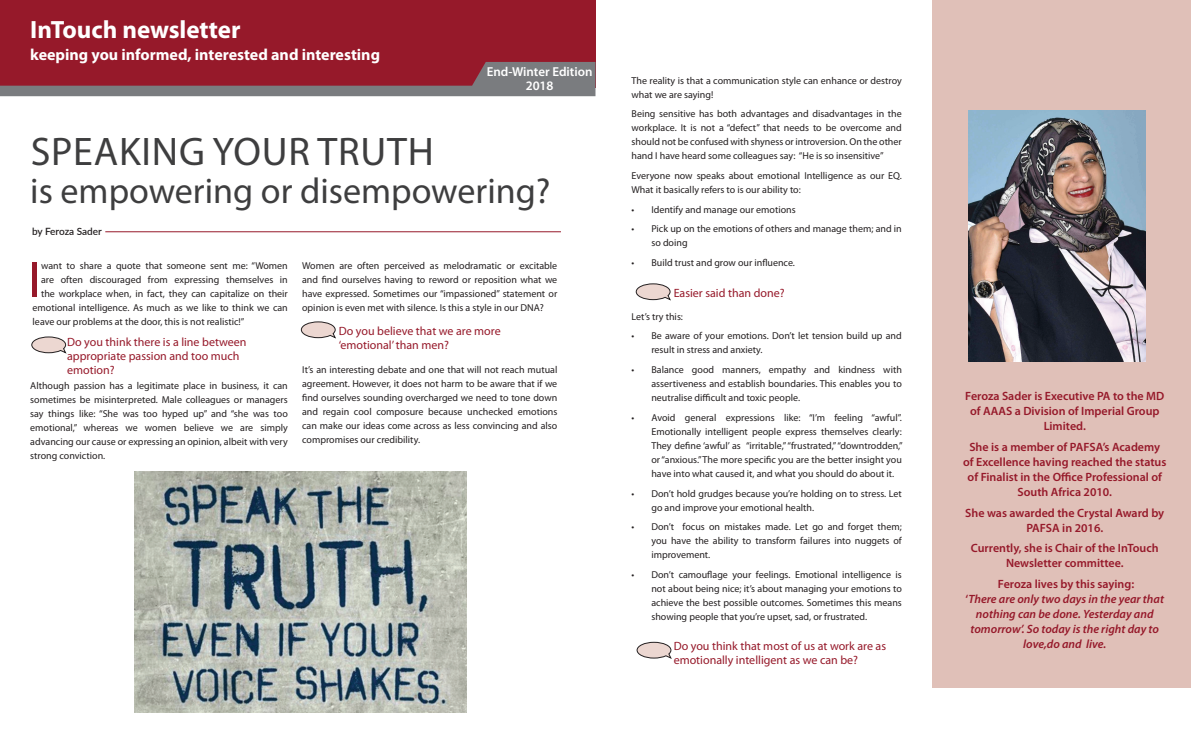
<style>
.page{position:relative;width:1191px;height:752px;background:#fff}
.page>*{position:absolute;margin:0;border:0;box-sizing:border-box;transform-origin:0 0}
.t1{font:51.5px "Myriad Pro";color:#96192a}
.t2{font:40px "Myriad Pro";letter-spacing:.02em;color:#3e3e3f}
.t3{font:36px "Myriad Pro";color:#3e3e3f}
.t4{font:700 25px "Myriad Pro";color:#fff}
.t5{font:700 16px "Myriad Pro";color:#fff}
.t6{font:600 13px/14px "Myriad Pro";color:#fff;text-align:center}
.t7{font:600 12px/15px "Myriad Pro";color:#96192a;text-align:center}
.t8{font:12px/14px "Myriad Pro";color:#96192a}
.t9{font:italic 600 12px/15px "Myriad Pro";color:#96192a;text-align:center}
.t10{font:10px/14px "Myriad Pro";color:#231f20;text-align:justify}
.t11{font:600 10px "Lato";letter-spacing:-.005em;color:#231f20}
.s1{font-style:normal}
</style>
<div class="page">
<hr style="left:105px;top:231px;width:456px;height:1px;background:#96192a">
<img style="left:134px;top:471px;width:332px;height:240px">
<svg style="left:32px;top:336px;width:34px;height:17px"></svg>
<div style="left:0;top:0;width:595px;height:88px;background:#96192a"></div>
<svg style="left:0;top:62px;width:595px;height:34px"></svg>
<div style="left:933px;top:0;width:258px;height:687px;background:#e0c0b8"></div>
<svg style="left:301px;top:321px;width:34px;height:17px"></svg>
<svg style="left:637px;top:641px;width:34px;height:17px"></svg>
<svg style="left:636px;top:283px;width:34px;height:17px"></svg>
<img style="left:969px;top:111px;width:176px;height:250px">
<h3 class="t4" style="left:30px;top:14px;width:212px">InTouch newsletter</h3>
<h3 class="t5" style="left:30px;top:44px;width:351px">keeping you informed, interested and interesting</h3>
<h3 class="t6" style="left:486px;top:64px;width:107px">End-Winter Edition<br>2018</h3>
<h2 class="t2" style="left:31px;top:126px;width:405px">SPEAKING YOUR TRUTH</h2>
<h3 class="t3" style="left:30px;top:168px;width:522px">is empowering or disempowering?</h3>
<p class="t11" style="left:32px;top:224px;width:71px">by Feroza Sader</p>
<h1 class="t1" style="left:29px;top:247px;width:14px">I</h1>
<p class="t10" style="left:41px;top:258px;width:248px">want to share a quote that someone sent me: “Women</p>
<p class="t10" style="left:302px;top:258px;width:257px">Women are often perceived as melodramatic or excitable and find ourselves having to reword or reposition what we have expressed. Sometimes our “impassioned” statement or opinion is even met with silence. Is this a style in our DNA?</p>
<p class="t10" style="left:41px;top:272px;width:248px">are often discouraged from expressing themselves in</p>
<p class="t10" style="left:41px;top:286px;width:248px">the workplace when, in fact, they can capitalize on their</p>
<p class="t10" style="left:33px;top:300px;width:257px">emotional intelligence. As much as we like to think we can</p>
<p class="t10" style="left:33px;top:314px;width:213px">leave our problems at the door, this is not realistic!”</p>
<p class="t8" style="left:339px;top:323px;width:163px">Do you believe that we are more ‘emotional’ than men?</p>
<p class="t8" style="left:67px;top:334px;width:181px">Do you think there is a line between appropriate passion and too much emotion?</p>
<p class="t10" style="left:302px;top:362px;width:257px">It’s an interesting debate and one that will not reach mutual agreement. However, it does not harm to be aware that if we find ourselves sounding overcharged we need to tone down and regain cool composure because unchecked emotions can make our ideas come across as less convincing and also compromises our credibility.</p>
<p class="t10" style="left:30px;top:378px;width:259px">Although passion has a legitimate place in business, it can sometimes be misinterpreted. Male colleagues or managers say things like: “She was too hyped up” and “she was too emotional,” whereas we women believe we are simply advancing our cause or expressing an opinion, albeit with very strong conviction.</p>
<p class="t10" style="left:631px;top:73px;width:272px">The reality is that a communication style can enhance or destroy what we are saying!</p>
<p class="t10" style="left:631px;top:107px;width:272px">Being sensitive has both advantages and disadvantages in the workplace. It is not a “defect” that needs to be overcome and should not be confused with shyness or introversion. On the other hand I have heard some colleagues say: “He is so insensitive”</p>
<p class="t10" style="left:631px;top:168px;width:272px">Everyone now speaks about emotional Intelligence as our EQ.<br>What it basically refers to is our ability to:</p>
<p class="t10" style="left:631px;top:202px;width:166px">• Identify and manage our emotions</p>
<p class="t10" style="left:651px;top:222px;width:252px;text-indent:-20px">• Pick up on the emotions of others and manage them; and in so doing</p>
<p class="t10" style="left:631px;top:255px;width:165px">• Build trust and grow our influence.</p>
<p class="t8" style="left:673px;top:286px;width:112px">Easier said than done?</p>
<p class="t10" style="left:631px;top:309px;width:53px">Let’s try this:</p>
<p class="t10" style="left:651px;top:329px;width:252px;text-indent:-20px">• Be aware of your emotions. Don’t let tension build up and result in stress and anxiety.</p>
<p class="t10" style="left:651px;top:362px;width:252px;text-indent:-20px">• Balance good manners, empathy and kindness with assertiveness and establish boundaries. This enables you to neutralise difficult and toxic people.</p>
<p class="t10" style="left:651px;top:410px;width:253px;text-indent:-20px">• Avoid general expressions like: “I’m feeling “awful”.<br>Emotionally intelligent people express themselves clearly:<br>They define ‘awful’ as “irritable,” “frustrated,” “downtrodden,” or “anxious.” The more specific you are the better insight you have into what caused it, and what you should do about it.</p>
<p class="t10" style="left:651px;top:486px;width:252px;text-indent:-20px">• Don’t hold grudges because you’re holding on to stress. Let go and improve your emotional health.</p>
<p class="t10" style="left:651px;top:519px;width:252px;text-indent:-20px">• Don’t focus on mistakes made. Let go and forget them; you have the ability to transform failures into nuggets of improvement.</p>
<p class="t10" style="left:651px;top:567px;width:252px;text-indent:-20px">• Don’t camouflage your feelings. Emotional intelligence is not about being nice; it’s about managing your emotions to achieve the best possible outcomes. Sometimes this means showing people that you’re upset, sad, or frustrated.</p>
<p class="t8" style="left:673px;top:638px;width:214px">Do you think that most of us at work are as emotionally intelligent as we can be?</p>
<p class="t7" style="left:965px;top:388px;width:201px">Feroza Sader is Executive PA to the MD of AAAS a Division of Imperial Group<br>Limited.</p>
<p class="t7" style="left:963px;top:439px;width:205px">She is a member of PAFSA’s Academy of Excellence having reached the status of Finalist in the Office Professional of South Africa 2010.</p>
<p class="t7" style="left:965px;top:504px;width:200px">She was awarded the Crystal Award by<br>PAFSA in 2016.</p>
<p class="t7" style="left:971px;top:540px;width:189px">Currently, she is Chair of the InTouch<br>Newsletter committee.</p>
<p class="t9" style="left:965px;top:576px;width:200px"><span class="s1">Feroza lives by this saying:<br>‘</span>There are only two days in the year that nothing can be done. Yesterday and tomorrow’. So today is the right day to love,do and live.</p>
</div>
